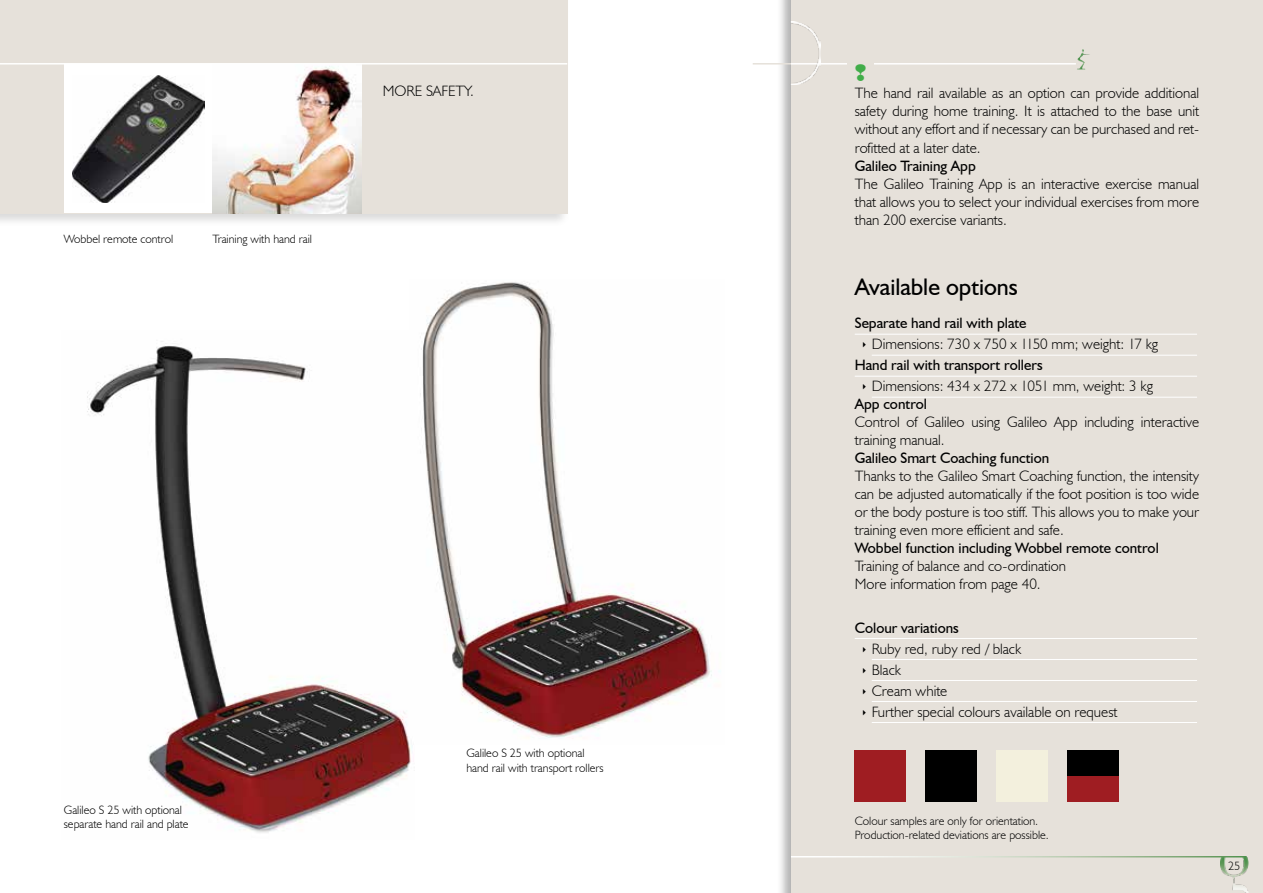
<style>
.page{position:relative;width:1263px;height:893px;background:#fff}
.page>*{position:absolute;margin:0;border:0;box-sizing:border-box;transform-origin:0 0}
.t1{font:24px "Humanist 521 BT";color:#000}
.t2{font:300 15px/18px "Humanist 521 BT";color:#000;text-align:justify}
.t3{font:15px "Humanist 521 BT";color:#000}
.t4{font:300 12px/14.4px "Humanist 521 BT";color:#000}
</style>
<div class="page">
<div style="left:777px;top:0;width:486px;height:893px;background:#000;opacity:.3"></div>
<div style="left:791px;top:0;width:472px;height:893px;background:#e6e1da"></div>
<div style="left:0;top:0;width:569px;height:228px;background:#000;opacity:.15"></div>
<div style="left:0;top:0;width:567px;height:213px;background:#e6e1da"></div>
<hr style="left:0;top:63px;width:567px;height:2px;background:#fff">
<hr style="left:791px;top:63px;width:285px;height:2px;background:#fff">
<hr style="left:753px;top:63px;width:38px;height:2px;background:#e6e1da">
<img style="left:1220px;top:857px;width:28px;height:36px">
<hr style="left:791px;top:856px;width:456px;height:1px;background:#fff">
<img style="left:762px;top:22px;width:58px;height:63px">
<img style="left:1077px;top:49px;width:13px;height:21px">
<img style="left:420px;top:282px;width:300px;height:456px">
<img style="left:87px;top:341px;width:325px;height:492px">
<div style="left:847px;top:0;width:27px;height:83px;background:#e6e1da"></div>
<hr style="left:855px;top:334px;width:342px;height:1px;background:#fff">
<hr style="left:872px;top:355px;width:325px;height:1px;background:#fff">
<hr style="left:855px;top:376px;width:342px;height:1px;background:#fff">
<hr style="left:872px;top:397px;width:325px;height:1px;background:#fff">
<hr style="left:855px;top:638px;width:342px;height:1px;background:#fff">
<hr style="left:872px;top:659px;width:325px;height:1px;background:#fff">
<hr style="left:872px;top:680px;width:325px;height:1px;background:#fff">
<hr style="left:872px;top:701px;width:325px;height:1px;background:#fff">
<hr style="left:872px;top:722px;width:325px;height:1px;background:#fff">
<div style="left:64px;top:65px;width:149px;height:148px;background:#fff"></div>
<img style="left:72px;top:76px;width:132px;height:126px">
<img style="left:213px;top:65px;width:148px;height:148px">
<div style="left:926px;top:750px;width:51px;height:51px;background:#000"></div>
<div style="left:997px;top:750px;width:51px;height:51px;background:#f3f0dd"></div>
<div style="left:855px;top:750px;width:51px;height:51px;background:#9f1d22"></div>
<div style="left:1068px;top:776px;width:51px;height:25px;background:#9f1d22"></div>
<div style="left:1068px;top:750px;width:51px;height:26px;background:#000"></div>
<p class="t4" style="left:64px;top:231px;width:111px">Wobbel remote control</p>
<p class="t4" style="left:213px;top:231px;width:101px">Training with hand rail</p>
<p class="t2" style="left:383px;top:82px;width:93px">MORE SAFETY.</p>
<p class="t4" style="left:64px;top:802px;width:126px">Galileo S 25 with optional separate hand rail and plate</p>
<p class="t4" style="left:466px;top:746px;width:139px">Galileo S 25 with optional hand rail with transport rollers</p>
<p class="t2" style="left:855px;top:84px;width:346px">The hand rail available as an option can provide additional safety during home training. It is attached to the base unit without any effort and if necessary can be purchased and ret&shy;rofitted at a later date.</p>
<p class="t3" style="left:855px;top:156px;width:123px">Galileo Training App</p>
<p class="t2" style="left:855px;top:174px;width:346px">The Galileo Training App is an interactive exercise manual that allows you to select your individual exercises from more than 200 exercise variants.</p>
<h1 class="t1" style="left:855px;top:272px;width:165px">Available options</h1>
<p class="t3" style="left:855px;top:314px;width:173px">Separate hand rail with plate</p>
<p class="t2" style="left:872px;top:335px;width:288px">Dimensions: 730 x 750 x 1150 mm; weight: 17 kg</p>
<p class="t3" style="left:855px;top:356px;width:189px">Hand rail with transport rollers</p>
<p class="t2" style="left:872px;top:377px;width:283px">Dimensions: 434 x 272 x 1051 mm, weight: 3 kg</p>
<p class="t3" style="left:855px;top:395px;width:74px">App control</p>
<p class="t2" style="left:855px;top:413px;width:346px">Control of Galileo using Galileo App including interactive training manual.</p>
<p class="t3" style="left:855px;top:449px;width:196px">Galileo Smart Coaching function</p>
<p class="t2" style="left:855px;top:467px;width:346px">Thanks to the Galileo Smart Coaching function, the intensity can be adjusted automatically if the foot position is too wide or the body posture is too stiff. This allows you to make your training even more efficient and safe.</p>
<p class="t3" style="left:855px;top:539px;width:306px">Wobbel function including Wobbel remote control</p>
<p class="t2" style="left:855px;top:557px;width:213px">Training of balance and co-ordination<br>More information from page 40.</p>
<p class="t3" style="left:855px;top:618px;width:106px">Colour variations</p>
<p class="t2" style="left:872px;top:638px;width:247px;line-height:21px;text-align:left">Ruby red, ruby red / black<br>Black<br>Cream white<br>Further special colours available on request</p>
<p class="t4" style="left:855px;top:813px;width:196px">Colour samples are only for orientation.<br>Production-related deviations are possible.</p>
<p class="t4" style="left:1228px;top:859px;width:14px">25</p>
</div>
